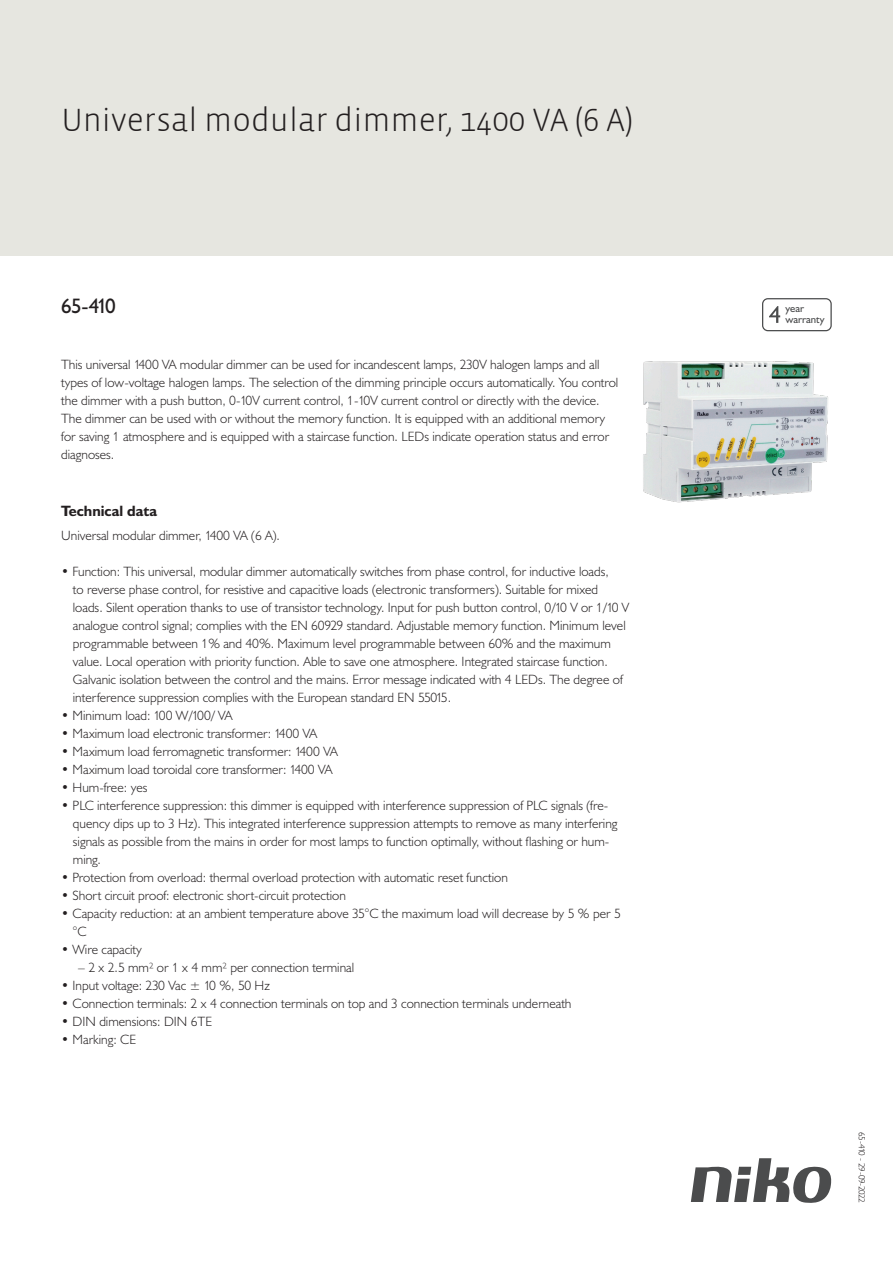
<style>
.page{position:relative;width:893px;height:1263px;background:#fff}
.page>*{position:absolute;margin:0;border:0;box-sizing:border-box;transform-origin:0 0}
.Title_datasheets{font:300 33px "Vista Sans";color:#231f20}
.Article_number{font:21px "Humanist 521 BT";color:#231f20}
.Titles_parts{font:700 15px "Humanist 521 BT";color:#231f20}
.USP_Bullets{font:300 13.5px/18px "Humanist 521 BT";color:#231f20}
.Platte_tekst_CAB{font:300 13.5px/18px "Humanist 521 BT";color:#231f20}
.USP_Bullets_level_2{font:300 13.5px "Humanist 521 BT";color:#231f20}
.t1{font:10.8px/10.8px "Humanist 521 BT";color:#4b4c4d}
.Revision{font:300 9px "Humanist 521 BT";letter-spacing:-.055em;color:#231f20}
</style>
<div class="page">
<svg style="left:691px;top:1158px;width:141px;height:45px"></svg>
<div style="left:0;top:0;width:893px;height:255px;background:#e6e6e0"></div>
<svg style="left:762px;top:298px;width:70px;height:33px"></svg>
<img style="left:643px;top:361px;width:185px;height:142px">
<p class="Title_datasheets" style="left:61px;top:100px;width:573px">Universal modular dimmer, 1400 VA (6 A)</p>
<p class="Article_number" style="left:61px;top:293px;width:56px">65-410</p>
<p class="Platte_tekst_CAB" style="left:61px;top:355px;width:559px">This universal 1400 VA modular dimmer can be used for incandescent lamps, 230V halogen lamps and all types of low-voltage halogen lamps. The selection of the dimming principle occurs automatically. You control the dimmer with a push button, 0-10V current control, 1-10V current control or directly with the device.<br>The dimmer can be used with or without the memory function. It is equipped with an additional memory for saving 1 atmosphere and is equipped with a staircase function. LEDs indicate operation status and error diagnoses.</p>
<p class="Titles_parts" style="left:61px;top:501px;width:98px">Technical data</p>
<p class="Platte_tekst_CAB" style="left:61px;top:526px;width:220px">Universal modular dimmer, 1400 VA (6 A).</p>
<p class="USP_Bullets" style="left:73px;top:562px;width:558px;text-indent:-12px">• Function: This universal, modular dimmer automatically switches from phase control, for inductive loads,<br>to reverse phase control, for resistive and capacitive loads (electronic transformers). Suitable for mixed loads. Silent operation thanks to use of transistor technology. Input for push button control, 0/10 V or 1/10 V analogue control signal; complies with the EN 60929 standard. Adjustable memory function. Minimum level programmable between 1% and 40%. Maximum level programmable between 60% and the maximum value. Local operation with priority function. Able to save one atmosphere. Integrated staircase function.<br>Galvanic isolation between the control and the mains. Error message indicated with 4 LEDs. The degree of interference suppression complies with the European standard EN 55015.</p>
<p class="USP_Bullets" style="left:61px;top:706px;width:173px">• Minimum load: 100 W/100/ VA</p>
<p class="USP_Bullets" style="left:61px;top:724px;width:257px">• Maximum load electronic transformer: 1400 VA</p>
<p class="USP_Bullets" style="left:61px;top:742px;width:278px">• Maximum load ferromagnetic transformer: 1400 VA</p>
<p class="USP_Bullets" style="left:61px;top:760px;width:273px">• Maximum load toroidal core transformer: 1400 VA</p>
<p class="USP_Bullets" style="left:61px;top:778px;width:88px">• Hum-free: yes</p>
<p class="USP_Bullets" style="left:73px;top:796px;width:546px;text-indent:-12px">• PLC interference suppression: this dimmer is equipped with interference suppression of PLC signals (fre&shy;quency dips up to 3 Hz). This integrated interference suppression attempts to remove as many interfering signals as possible from the mains in order for most lamps to function optimally, without flashing or hum&shy;ming.</p>
<p class="USP_Bullets" style="left:61px;top:868px;width:448px">• Protection from overload: thermal overload protection with automatic reset function</p>
<p class="USP_Bullets" style="left:61px;top:886px;width:286px">• Short circuit proof: electronic short-circuit protection</p>
<p class="USP_Bullets" style="left:73px;top:904px;width:549px;text-indent:-12px">• Capacity reduction: at an ambient temperature above 35°C the maximum load will decrease by 5 % per 5 °C</p>
<p class="USP_Bullets" style="left:61px;top:940px;width:82px">• Wire capacity</p>
<p class="USP_Bullets_level_2" style="left:78px;top:959px;width:277px">– 2 x 2.5 mm² or 1 x 4 mm² per connection terminal</p>
<p class="USP_Bullets" style="left:61px;top:976px;width:210px">• Input voltage: 230 Vac ± 10 %, 50 Hz</p>
<p class="USP_Bullets" style="left:61px;top:994px;width:512px">• Connection terminals: 2 x 4 connection terminals on top and 3 connection terminals underneath</p>
<p class="USP_Bullets" style="left:61px;top:1012px;width:152px">• DIN dimensions: DIN 6TE</p>
<p class="USP_Bullets" style="left:61px;top:1030px;width:76px">• Marking: CE</p>
<p class="t1" style="left:785px;top:303px;width:41px">year warranty</p>
<p class="Revision" style="left:868px;top:1132px;width:72px;rotate:90deg">65-410 - 29-09-2022</p>
</div>
